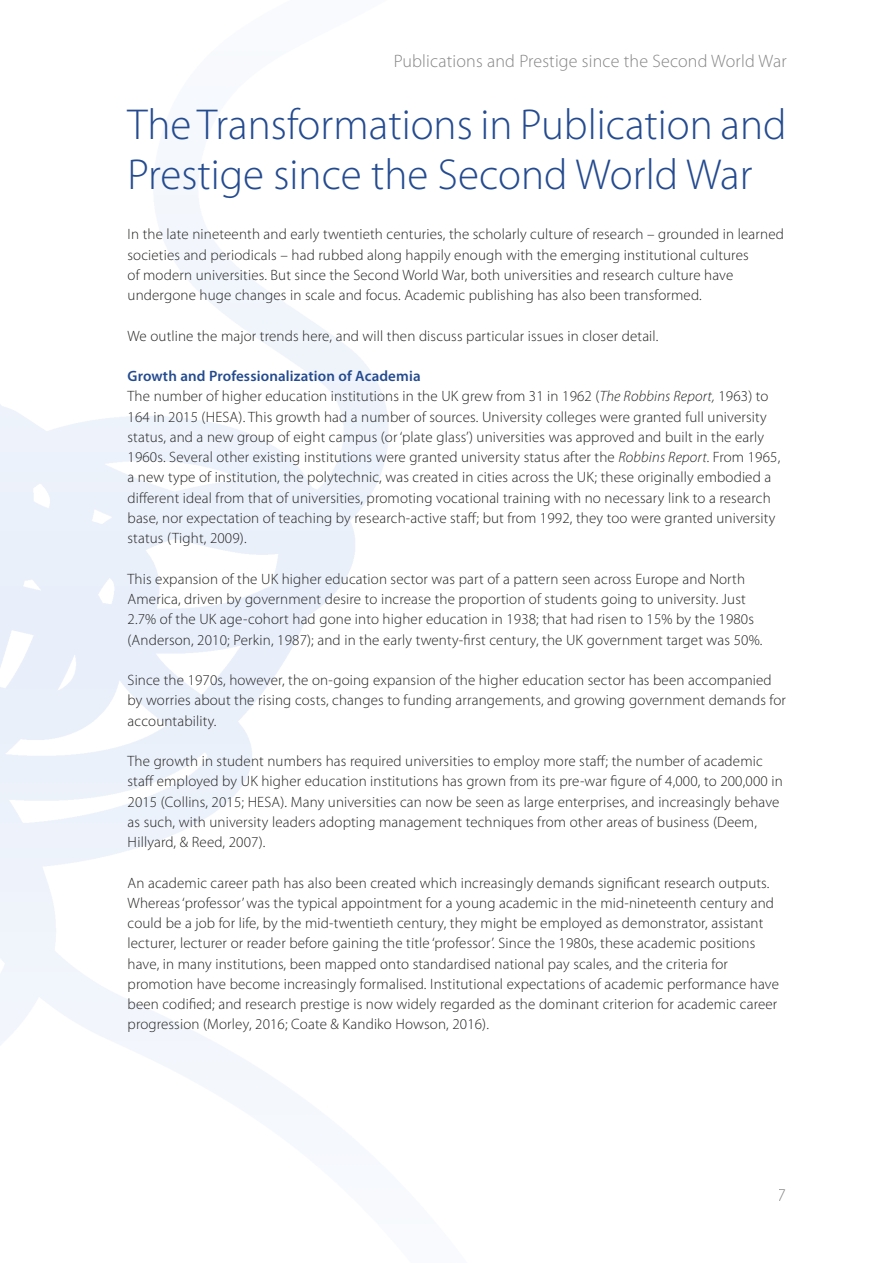
<style>
.page{position:relative;width:893px;height:1263px;background:#fff}
.page>*{position:absolute;margin:0;border:0;box-sizing:border-box;transform-origin:0 0}
.Head{font:300 43.5px/50.2px "Myriad Pro";color:#244b90}
.t1{font:300 18px "Myriad Pro";letter-spacing:.01em;color:#868686}
.t2{font:300 15px/20.2px "Myriad Pro";letter-spacing:.01em;color:#222221}
.t3{font:600 15px "Myriad Pro";letter-spacing:.01em;color:#244b90}
.s1{font-style:italic}
</style>
<div class="page">
<p class="t1" style="left:393px;top:50px;width:395px">Publications and Prestige since the Second World War</p>
<p class="Head" style="left:128px;top:99px;width:661px">The Transformations in Publication and<br>Prestige since the Second World War</p>
<p class="t2" style="left:128px;top:224px;width:658px">In the late nineteenth and early twentieth centuries, the scholarly culture of research – grounded in learned societies and periodicals – had rubbed along happily enough with the emerging institutional cultures<br>of modern universities. But since the Second World War, both universities and research culture have undergone huge changes in scale and focus. Academic publishing has also been transformed.</p>
<p class="t2" style="left:128px;top:325px;width:531px">We outline the major trends here, and will then discuss particular issues in closer detail.</p>
<p class="t3" style="left:128px;top:367px;width:295px">Growth and Professionalization of Academia</p>
<p class="t2" style="left:128px;top:386px;width:654px">The number of higher education institutions in the UK grew from 31 in 1962 (<span class="s1">The Robbins Report,</span> 1963) to 164 in 2015 (HESA). This growth had a number of sources. University colleges were granted full university status, and a new group of eight campus (or ‘plate glass’) universities was approved and built in the early 1960s. Several other existing institutions were granted university status after the <span class="s1">Robbins Report.</span> From 1965, a new type of institution, the polytechnic, was created in cities across the UK; these originally embodied a different ideal from that of universities, promoting vocational training with no necessary link to a research base, nor expectation of teaching by research-active staff; but from 1992, they too were granted university status (Tight, 2009).</p>
<p class="t2" style="left:128px;top:568px;width:635px">This expansion of the UK higher education sector was part of a pattern seen across Europe and North America, driven by government desire to increase the proportion of students going to university. Just 2.7% of the UK age-cohort had gone into higher education in 1938; that had risen to 15% by the 1980s (Anderson, 2010; Perkin, 1987); and in the early twenty-first century, the UK government target was 50%.</p>
<p class="t2" style="left:128px;top:670px;width:660px">Since the 1970s, however, the on-going expansion of the higher education sector has been accompanied by worries about the rising costs, changes to funding arrangements, and growing government demands for accountability.</p>
<p class="t2" style="left:128px;top:751px;width:657px">The growth in student numbers has required universities to employ more staff; the number of academic staff employed by UK higher education institutions has grown from its pre-war figure of 4,000, to 200,000 in 2015 (Collins, 2015; HESA). Many universities can now be seen as large enterprises, and increasingly behave as such, with university leaders adopting management techniques from other areas of business (Deem, Hillyard, &amp; Reed, 2007).</p>
<p class="t2" style="left:128px;top:872px;width:653px">An academic career path has also been created which increasingly demands significant research outputs.<br>Whereas ‘professor’ was the typical appointment for a young academic in the mid-nineteenth century and could be a job for life, by the mid-twentieth century, they might be employed as demonstrator, assistant lecturer, lecturer or reader before gaining the title ‘professor’. Since the 1980s, these academic positions have, in many institutions, been mapped onto standardised national pay scales, and the criteria for promotion have become increasingly formalised. Institutional expectations of academic performance have been codified; and research prestige is now widely regarded as the dominant criterion for academic career progression (Morley, 2016; Coate &amp; Kandiko Howson, 2016).</p>
<p class="t1" style="left:778px;top:1184px;width:10px">7</p>
</div>
